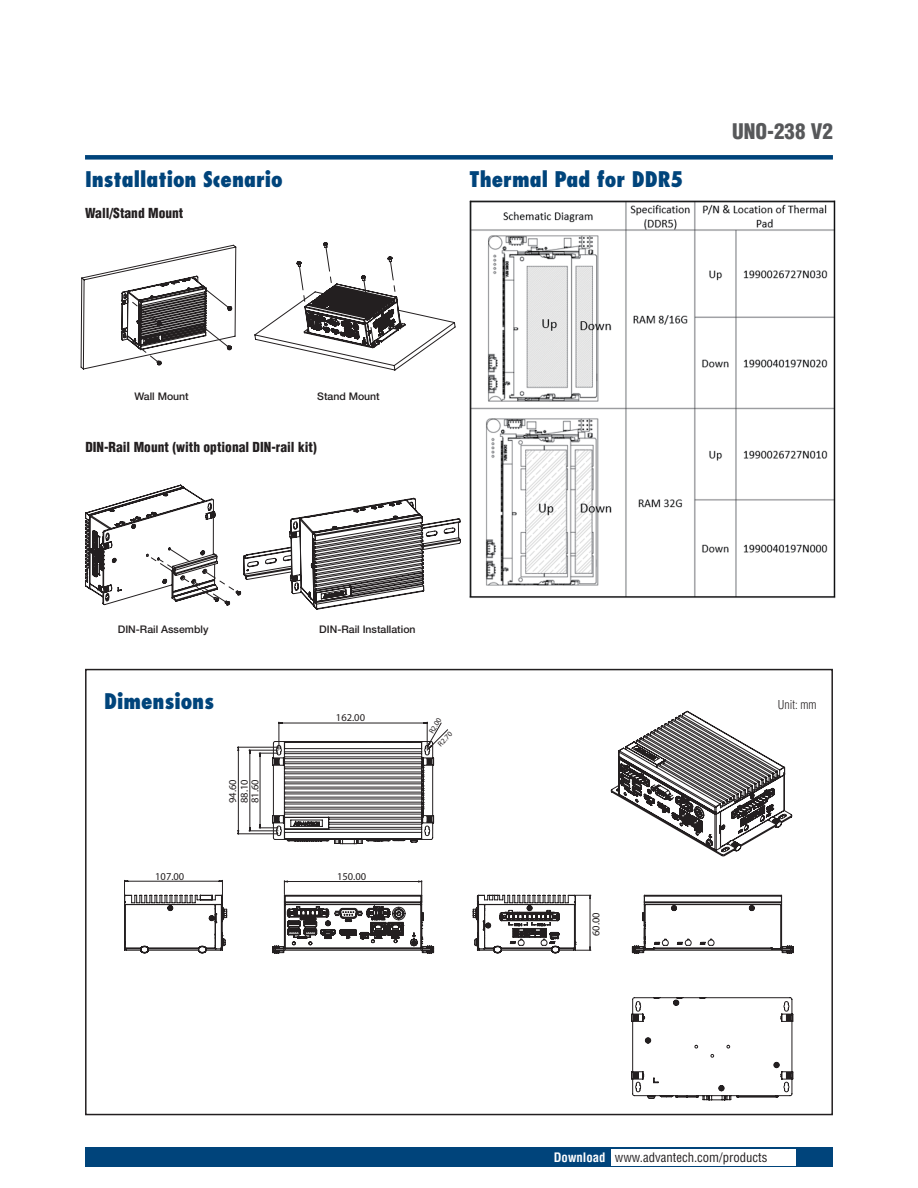
<style>
.page{position:relative;width:918px;height:1188px;background:#fff}
.page>*{position:absolute;margin:0;border:0;box-sizing:border-box;transform-origin:0 0}
.t1{font:800 condensed 21px "Futura";color:#00447b}
.t2{font:900 condensed 21px "Helvetica";color:#57585a}
.t3{font:900 condensed 13.5px "Helvetica";color:#231f20}
.t4{font:condensed 12.75px "Helvetica";color:#231f20}
.t5{font:300 condensed 12px "Helvetica";color:#231f20}
.t6{font:500 10.5px "Helvetica Neue";color:#231f20}
.t7{font:10.5px/11.1px "Myriad Pro";color:#231f20;text-align:justify}
.t8{font:7.5px "Myriad Pro";color:#231f20}
.s1{font-weight:700;color:#fff}
</style>
<div class="page">
<div style="left:85px;top:155px;width:748px;height:5px;background:#00447b"></div>
<div style="left:85px;top:1147px;width:748px;height:20px;background:#00447b"></div>
<div style="left:611px;top:1149px;width:184px;height:16px;background:#fff"></div>
<div style="left:85px;top:669px;width:748px;height:446px;border:2px solid #231f20"></div>
<svg style="left:80px;top:244px;width:157px;height:126px"></svg>
<svg style="left:254px;top:242px;width:202px;height:129px"></svg>
<svg style="left:85px;top:484px;width:376px;height:126px"></svg>
<img style="left:469px;top:200px;width:367px;height:399px">
<svg style="left:610px;top:710px;width:183px;height:147px"></svg>
<svg style="left:631px;top:997px;width:163px;height:104px"></svg>
<svg style="left:249px;top:722px;width:199px;height:122px"></svg>
<hr style="left:237px;top:747px;width:41px;height:1px;background:#231f20">
<hr style="left:237px;top:833px;width:41px;height:1px;background:#231f20">
<hr style="left:238px;top:747px;width:1px;height:87px;background:#231f20">
<svg style="left:631px;top:895px;width:163px;height:59px"></svg>
<svg style="left:472px;top:895px;width:119px;height:59px"></svg>
<svg style="left:272px;top:881px;width:163px;height:73px"></svg>
<svg style="left:124px;top:880px;width:103px;height:74px"></svg>
<h1 class="t1" style="left:85px;top:166px;width:199px">Installation Scenario</h1>
<p class="t3" style="left:85px;top:205px;width:100px">Wall/Stand Mount</p>
<h1 class="t1" style="left:470px;top:166px;width:215px">Thermal Pad for DDR5</h1>
<h1 class="t2" style="left:732px;top:118px;width:102px">UNO-238 V2</h1>
<p class="t6" style="left:134px;top:390px;width:56px">Wall Mount</p>
<p class="t6" style="left:317px;top:390px;width:64px">Stand Mount</p>
<p class="t3" style="left:85px;top:438px;width:233px">DIN-Rail Mount (with optional DIN-rail kit)</p>
<p class="t6" style="left:118px;top:623px;width:92px">DIN-Rail Assembly</p>
<p class="t6" style="left:319px;top:623px;width:98px">DIN-Rail Installation</p>
<h1 class="t1" style="left:104px;top:688px;width:111px">Dimensions</h1>
<p class="t7" style="left:155px;top:870px;width:31px">107.00</p>
<p class="t7" style="left:227px;top:803px;width:25px;rotate:-90deg">94.60<br>88.10<br>81.60</p>
<p class="t7" style="left:336px;top:712px;width:31px">162.00</p>
<p class="t8" style="left:427px;top:731px;width:19px;rotate:-60deg">R2.00</p>
<p class="t8" style="left:436px;top:742px;width:19px;rotate:-45deg">R2.70</p>
<p class="t7" style="left:337px;top:870px;width:31px">150.00</p>
<p class="t7" style="left:590px;top:936px;width:25px;rotate:-90deg">60.00</p>
<p class="t5" style="left:778px;top:697px;width:40px">Unit: mm</p>
<p class="t4" style="left:554px;top:1149px;width:215px"><span class="s1">Download</span> www.advantech.com/products</p>
</div>
